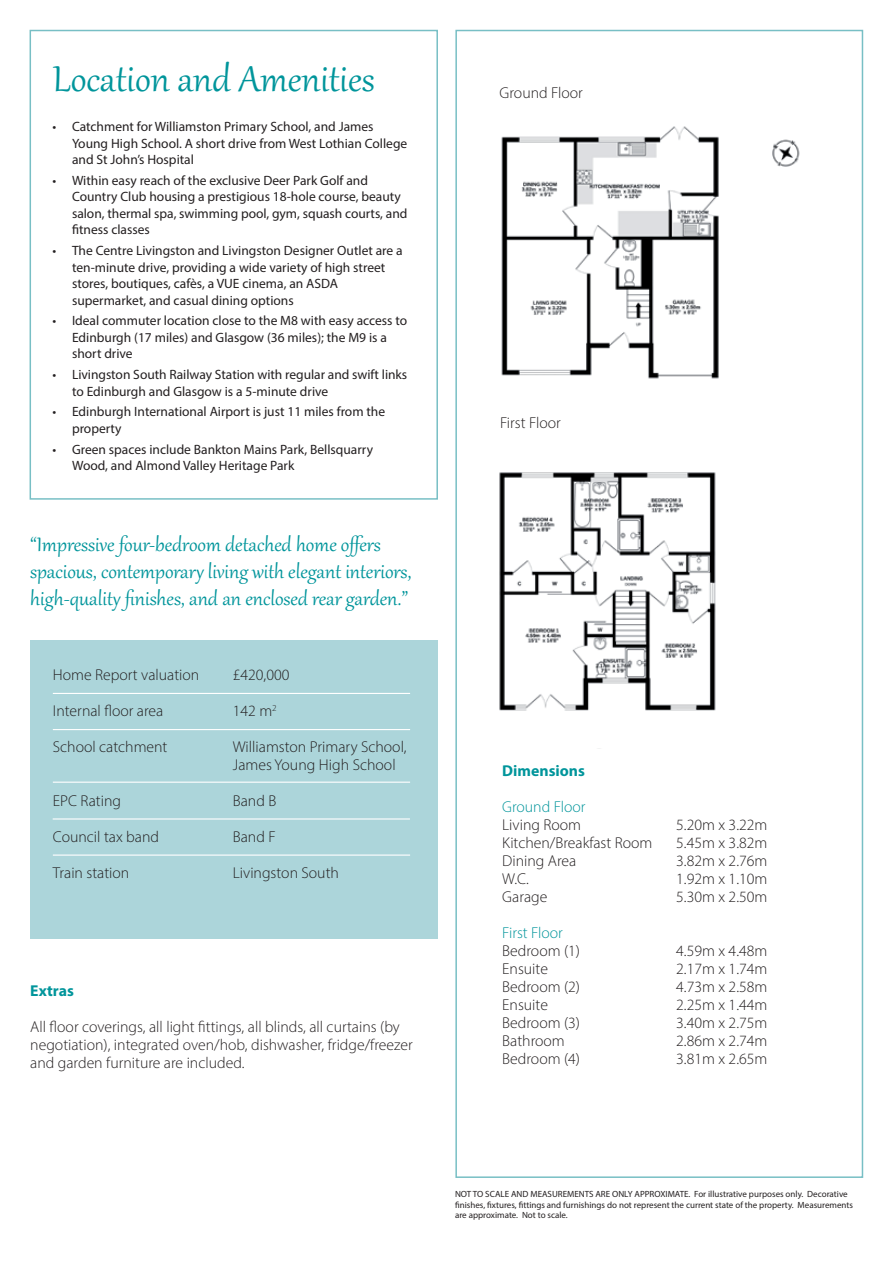
<style>
.page{position:relative;width:893px;height:1263px;background:#fff}
.page>*{position:absolute;margin:0;border:0;box-sizing:border-box;transform-origin:0 0}
.t1{font:44.25px "Gabriola";color:#00959b}
.t2{font:24px/27px "Gabriola";color:#00959b}
.t3{font:300 15.75px/18px "Myriad Pro";color:#231f20}
.t4{font:300 15.75px "Myriad Pro";color:#00959b}
.t5{font:700 15.75px "Myriad Pro";color:#00959b}
.t6{font:13.5px/16.5px "Myriad Pro";color:#231f20}
.t7{font:9px/10.5px "Myriad Pro";color:#231f20}
</style>
<div class="page">
<div style="left:30px;top:30px;width:408px;height:470px;border:2px solid #78bfc5"></div>
<div style="left:30px;top:640px;width:408px;height:299px;background:#acd5da"></div>
<hr style="left:53px;top:693px;width:357px;height:1px;background:#fff">
<hr style="left:53px;top:729px;width:357px;height:1px;background:#fff">
<hr style="left:53px;top:782px;width:357px;height:1px;background:#fff">
<hr style="left:53px;top:818px;width:357px;height:1px;background:#fff">
<hr style="left:53px;top:854px;width:357px;height:2px;background:#fff">
<img style="left:501px;top:126px;width:218px;height:253px">
<img style="left:499px;top:472px;width:217px;height:277px">
<img style="left:772px;top:139px;width:28px;height:28px">
<h1 class="t1" style="left:53px;top:49px;width:323px">Location and Amenities</h1>
<p class="t6" style="left:72px;top:118px;width:337px;text-indent:-19px">• Catchment for Williamston Primary School, and James<br>Young High School. A short drive from West Lothian College and St John’s Hospital</p>
<p class="t6" style="left:72px;top:172px;width:337px;text-indent:-19px">• Within easy reach of the exclusive Deer Park Golf and Country Club housing a prestigious 18-hole course, beauty salon, thermal spa, swimming pool, gym, squash courts, and fitness classes</p>
<p class="t6" style="left:72px;top:242px;width:332px;text-indent:-19px">• The Centre Livingston and Livingston Designer Outlet are a ten-minute drive, providing a wide variety of high street stores, boutiques, cafès, a VUE cinema, an ASDA supermarket, and casual dining options</p>
<p class="t6" style="left:72px;top:312px;width:337px;text-indent:-19px">• Ideal commuter location close to the M8 with easy access to<br>Edinburgh (17 miles) and Glasgow (36 miles); the M9 is a short drive</p>
<p class="t6" style="left:72px;top:366px;width:337px;text-indent:-19px">• Livingston South Railway Station with regular and swift links to Edinburgh and Glasgow is a 5-minute drive</p>
<p class="t6" style="left:72px;top:403px;width:315px;text-indent:-19px">• Edinburgh International Airport is just 11 miles from the property</p>
<p class="t6" style="left:72px;top:441px;width:302px;text-indent:-19px">• Green spaces include Bankton Mains Park, Bellsquarry<br>Wood, and Almond Valley Heritage Park</p>
<h2 class="t2" style="left:30px;top:529px;width:383px">“Impressive four-bedroom detached home offers spacious, contemporary living with elegant interiors, high-quality finishes, and an enclosed rear garden.”</h2>
<p class="t3" style="left:53px;top:665px;width:148px">Home Report valuation</p>
<p class="t3" style="left:233px;top:665px;width:58px">£420,000</p>
<p class="t3" style="left:53px;top:701px;width:112px">Internal floor area</p>
<p class="t3" style="left:233px;top:701px;width:45px">142 m<sup>2</sup></p>
<p class="t3" style="left:53px;top:737px;width:116px">School catchment</p>
<p class="t3" style="left:233px;top:737px;width:175px">Williamston Primary School,<br>James Young High School</p>
<p class="t3" style="left:53px;top:791px;width:70px">EPC Rating</p>
<p class="t3" style="left:233px;top:791px;width:45px">Band B</p>
<p class="t3" style="left:53px;top:827px;width:108px">Council tax band</p>
<p class="t3" style="left:233px;top:827px;width:44px">Band F</p>
<p class="t3" style="left:53px;top:863px;width:78px">Train station</p>
<p class="t3" style="left:233px;top:863px;width:108px">Livingston South</p>
<p class="t5" style="left:30px;top:980px;width:45px">Extras</p>
<p class="t3" style="left:30px;top:1018px;width:384px">All floor coverings, all light fittings, all blinds, all curtains (by negotiation), integrated oven/hob, dishwasher, fridge/freezer and garden furniture are included.</p>
<p class="t3" style="left:500px;top:83px;width:85px">Ground Floor</p>
<p class="t3" style="left:500px;top:414px;width:62px">First Floor</p>
<p class="t5" style="left:502px;top:761px;width:84px">Dimensions</p>
<p class="t4" style="left:502px;top:797px;width:85px">Ground Floor</p>
<p class="t3" style="left:502px;top:816px;width:80px">Living Room</p>
<p class="t3" style="left:676px;top:816px;width:93px">5.20m x 3.22m</p>
<p class="t3" style="left:502px;top:834px;width:152px">Kitchen/Breakfast Room</p>
<p class="t3" style="left:676px;top:834px;width:93px">5.45m x 3.82m</p>
<p class="t3" style="left:502px;top:852px;width:76px">Dining Area</p>
<p class="t3" style="left:676px;top:852px;width:93px">3.82m x 2.76m</p>
<p class="t3" style="left:502px;top:870px;width:28px">W.C.</p>
<p class="t3" style="left:676px;top:870px;width:93px">1.92m x 1.10m</p>
<p class="t3" style="left:502px;top:888px;width:47px">Garage</p>
<p class="t3" style="left:676px;top:888px;width:93px">5.30m x 2.50m</p>
<p class="t4" style="left:502px;top:923px;width:62px">First Floor</p>
<p class="t3" style="left:502px;top:942px;width:79px">Bedroom (1)</p>
<p class="t3" style="left:676px;top:942px;width:93px">4.59m x 4.48m</p>
<p class="t3" style="left:502px;top:960px;width:47px">Ensuite</p>
<p class="t3" style="left:676px;top:960px;width:93px">2.17m x 1.74m</p>
<p class="t3" style="left:502px;top:978px;width:79px">Bedroom (2)</p>
<p class="t3" style="left:676px;top:978px;width:93px">4.73m x 2.58m</p>
<p class="t3" style="left:502px;top:996px;width:47px">Ensuite</p>
<p class="t3" style="left:676px;top:996px;width:93px">2.25m x 1.44m</p>
<p class="t3" style="left:502px;top:1014px;width:79px">Bedroom (3)</p>
<p class="t3" style="left:676px;top:1014px;width:93px">3.40m x 2.75m</p>
<p class="t3" style="left:502px;top:1032px;width:64px">Bathroom</p>
<p class="t3" style="left:676px;top:1032px;width:93px">2.86m x 2.74m</p>
<p class="t3" style="left:502px;top:1050px;width:79px">Bedroom (4)</p>
<p class="t3" style="left:676px;top:1050px;width:93px">3.81m x 2.65m</p>
<p class="t7" style="left:455px;top:1189px;width:400px">NOT TO SCALE AND MEASUREMENTS ARE ONLY APPROXIMATE. For illustrative purposes only. Decorative finishes, fixtures, fittings and furnishings do not represent the current state of the property. Measurements are approximate. Not to scale.</p>
</div>
